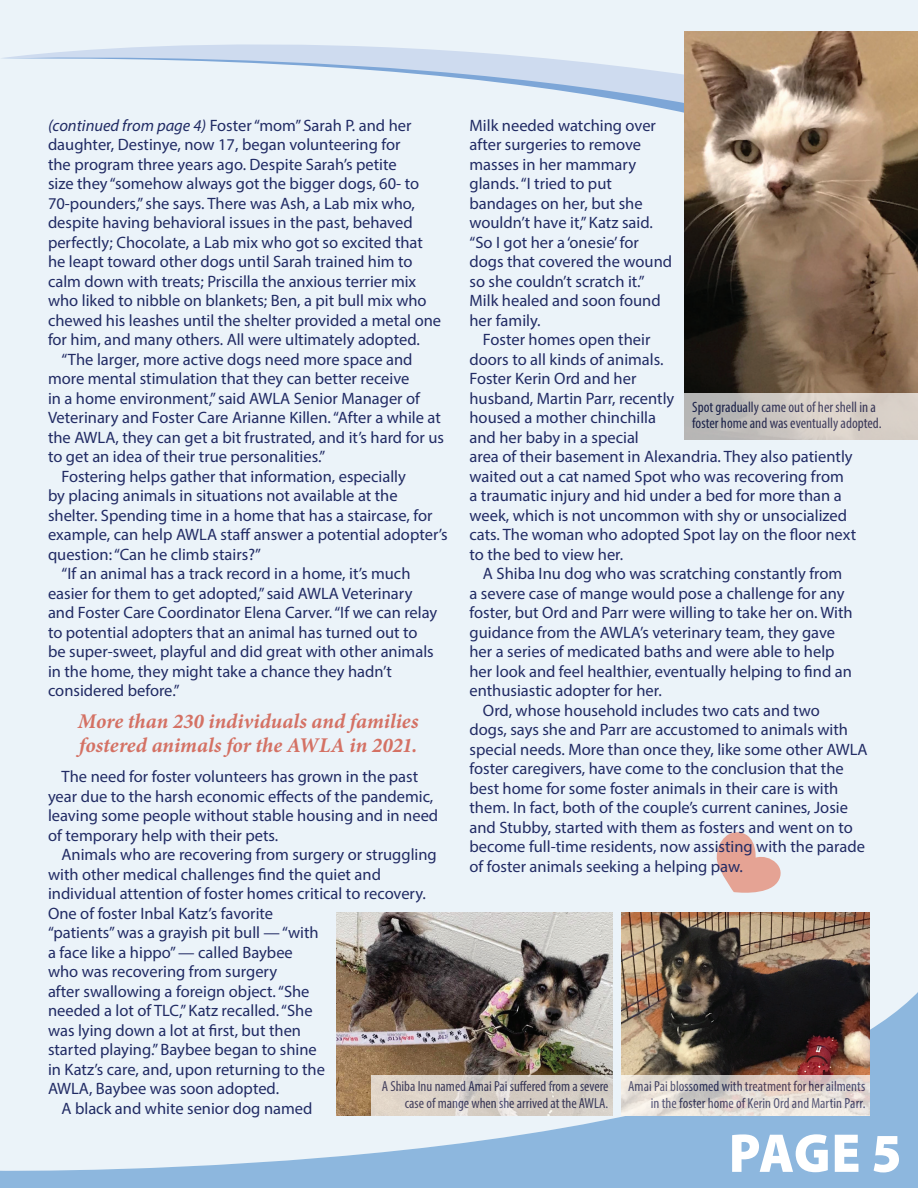
<style>
.page{position:relative;width:918px;height:1188px;background:#ebf3f9}
.page>*{position:absolute;margin:0;border:0;box-sizing:border-box;transform-origin:0 0}
.t1{font:900 55.2px "Myriad Pro";color:#fff;scale:.95 1}
.t2{font:italic 700 21px/24.8px "Minion Pro";color:#d47164}
.t3{font:16.5px/19.5px "Myriad Pro";color:#212b64}
.t4{font:condensed 15px/16.5px "Myriad Pro";color:#212b64}
.t5{font:condensed 14.7px/16.5px "Myriad Pro";color:#212b64;text-align:right}
.s1{font-style:italic}
</style>
<div class="page">
<svg style="left:0;top:992px;width:918px;height:196px"></svg>
<svg style="left:716px;top:832px;width:65px;height:61px"></svg>
<svg style="left:1px;top:39px;width:684px;height:167px"></svg>
<img style="left:621px;top:912px;width:249px;height:164px">
<img style="left:685px;top:31px;width:233px;height:362px">
<svg style="left:685px;top:393px;width:233px;height:47px;fill:#d4cbc4"></svg>
<svg style="left:621px;top:1076px;width:249px;height:40px"></svg>
<img style="left:336px;top:912px;width:277px;height:204px">
<svg style="left:371px;top:1076px;width:242px;height:40px;fill:#d7d0c6"></svg>
<p class="t3" style="left:48px;top:115px;width:365px"><span class="s1">(continued from page 4)</span> Foster “mom” Sarah P. and her</p>
<p class="t3" style="left:48px;top:135px;width:354px">daughter, Destinye, now 17, began volunteering for</p>
<p class="t3" style="left:48px;top:154px;width:350px">the program three years ago. Despite Sarah’s petite</p>
<p class="t3" style="left:48px;top:174px;width:373px">size they “somehow always got the bigger dogs, 60- to</p>
<p class="t3" style="left:48px;top:193px;width:368px">70-pounders,” she says. There was Ash, a Lab mix who,</p>
<p class="t3" style="left:48px;top:213px;width:366px">despite having behavioral issues in the past, behaved</p>
<p class="t3" style="left:48px;top:232px;width:377px">perfectly; Chocolate, a Lab mix who got so excited that</p>
<p class="t3" style="left:48px;top:252px;width:366px">he leapt toward other dogs until Sarah trained him to</p>
<p class="t3" style="left:48px;top:271px;width:370px">calm down with treats; Priscilla the anxious terrier mix</p>
<p class="t3" style="left:48px;top:291px;width:380px">who liked to nibble on blankets; Ben, a pit bull mix who</p>
<p class="t3" style="left:48px;top:310px;width:395px">chewed his leashes until the shelter provided a metal one</p>
<p class="t3" style="left:48px;top:330px;width:373px">for him, and many others. All were ultimately adopted.</p>
<p class="t3" style="left:61px;top:349px;width:353px">“The larger, more active dogs need more space and</p>
<p class="t3" style="left:48px;top:369px;width:363px">more mental stimulation that they can better receive</p>
<p class="t3" style="left:48px;top:388px;width:374px">in a home environment,” said AWLA Senior Manager of</p>
<p class="t3" style="left:48px;top:408px;width:394px">Veterinary and Foster Care Arianne Killen. “After a while at</p>
<p class="t3" style="left:48px;top:427px;width:397px">the AWLA, they can get a bit frustrated, and it’s hard for us</p>
<p class="t3" style="left:48px;top:447px;width:279px">to get an idea of their true personalities.”</p>
<p class="t3" style="left:61px;top:466px;width:346px">Fostering helps gather that information, especially</p>
<p class="t3" style="left:48px;top:486px;width:351px">by placing animals in situations not available at the</p>
<p class="t3" style="left:48px;top:505px;width:386px">shelter. Spending time in a home that has a staircase, for</p>
<p class="t3" style="left:48px;top:525px;width:401px">example, can help AWLA staff answer a potential adopter’s</p>
<p class="t3" style="left:48px;top:544px;width:214px">question: “Can he climb stairs?”</p>
<p class="t3" style="left:61px;top:564px;width:351px">“If an animal has a track record in a home, it’s much</p>
<p class="t3" style="left:48px;top:583px;width:366px">easier for them to get adopted,” said AWLA Veterinary</p>
<p class="t3" style="left:48px;top:603px;width:391px">and Foster Care Coordinator Elena Carver. “If we can relay</p>
<p class="t3" style="left:48px;top:622px;width:371px">to potential adopters that an animal has turned out to</p>
<p class="t3" style="left:48px;top:642px;width:387px">be super-sweet, playful and did great with other animals</p>
<p class="t3" style="left:48px;top:661px;width:345px">in the home, they might take a chance they hadn’t</p>
<p class="t3" style="left:48px;top:681px;width:133px">considered before.”</p>
<p class="t2" style="left:78px;top:708px;width:342px">More than 230 individuals and families fostered animals for the AWLA in 2021.</p>
<p class="t3" style="left:48px;top:767px;width:392px;text-indent:13px">The need for foster volunteers has grown in the past year due to the harsh economic effects of the pandemic, leaving some people without stable housing and in need of temporary help with their pets.</p>
<p class="t3" style="left:62px;top:845px;width:377px">Animals who are recovering from surgery or struggling</p>
<p class="t3" style="left:48px;top:864px;width:334px">with other medical challenges find the quiet and</p>
<p class="t3" style="left:48px;top:884px;width:380px">individual attention of foster homes critical to recovery.</p>
<p class="t3" style="left:48px;top:903px;width:227px">One of foster Inbal Katz’s favorite</p>
<p class="t3" style="left:48px;top:923px;width:272px">“patients” was a grayish pit bull — “with</p>
<p class="t3" style="left:48px;top:942px;width:246px">a face like a hippo” — called Baybee</p>
<p class="t3" style="left:48px;top:962px;width:231px">who was recovering from surgery</p>
<p class="t3" style="left:48px;top:981px;width:263px">after swallowing a foreign object. “She</p>
<p class="t3" style="left:48px;top:1001px;width:266px">needed a lot of TLC,” Katz recalled. “She</p>
<p class="t3" style="left:48px;top:1020px;width:255px">was lying down a lot at first, but then</p>
<p class="t3" style="left:48px;top:1040px;width:270px">started playing.” Baybee began to shine</p>
<p class="t3" style="left:48px;top:1059px;width:278px">in Katz’s care, and, upon returning to the</p>
<p class="t3" style="left:48px;top:1079px;width:233px">AWLA, Baybee was soon adopted.</p>
<p class="t3" style="left:62px;top:1098px;width:252px">A black and white senior dog named</p>
<p class="t3" style="left:469px;top:115px;width:204px">Milk needed watching over after surgeries to remove masses in her mammary glands. “I tried to put bandages on her, but she wouldn’t have it,” Katz said. “So I got her a ‘onesie’ for dogs that covered the wound so she couldn’t scratch it.”<br>Milk healed and soon found her family.</p>
<p class="t3" style="left:469px;top:330px;width:388px;text-indent:13px">Foster homes open their<br>doors to all kinds of animals.<br>Foster Kerin Ord and her<br>husband, Martin Parr, recently<br>housed a mother chinchilla<br>and her baby in a special<br>area of their basement in Alexandria. They also patiently waited out a cat named Spot who was recovering from<br>a traumatic injury and hid under a bed for more than a week, which is not uncommon with shy or unsocialized cats. The woman who adopted Spot lay on the floor next to the bed to view her.</p>
<p class="t3" style="left:483px;top:564px;width:361px">A Shiba Inu dog who was scratching constantly from</p>
<p class="t3" style="left:469px;top:583px;width:377px">a severe case of mange would pose a challenge for any</p>
<p class="t3" style="left:469px;top:603px;width:385px">foster, but Ord and Parr were willing to take her on. With</p>
<p class="t3" style="left:469px;top:622px;width:367px">guidance from the AWLA’s veterinary team, they gave</p>
<p class="t3" style="left:469px;top:642px;width:367px">her a series of medicated baths and were able to help</p>
<p class="t3" style="left:469px;top:661px;width:384px">her look and feel healthier, eventually helping to find an</p>
<p class="t3" style="left:469px;top:681px;width:194px">enthusiastic adopter for her.</p>
<p class="t3" style="left:483px;top:700px;width:338px">Ord, whose household includes two cats and two</p>
<p class="t3" style="left:469px;top:720px;width:380px">dogs, says she and Parr are accustomed to animals with</p>
<p class="t3" style="left:469px;top:739px;width:400px">special needs. More than once they, like some other AWLA</p>
<p class="t3" style="left:469px;top:759px;width:376px">foster caregivers, have come to the conclusion that the</p>
<p class="t3" style="left:469px;top:778px;width:370px">best home for some foster animals in their care is with</p>
<p class="t3" style="left:469px;top:798px;width:380px">them. In fact, both of the couple’s current canines, Josie</p>
<p class="t3" style="left:469px;top:817px;width:385px">and Stubby, started with them as fosters and went on to</p>
<p class="t3" style="left:469px;top:837px;width:397px">become full-time residents, now assisting with the parade</p>
<p class="t3" style="left:469px;top:856px;width:275px">of foster animals seeking a helping paw.</p>
<p class="t4" style="left:692px;top:398px;width:191px">Spot gradually came out of her shell in a foster home and was eventually adopted.</p>
<p class="t5" style="left:382px;top:1078px;width:228px">A Shiba Inu named Amai Pai suffered from a severe case of mange when she arrived at the AWLA.</p>
<p class="t5" style="left:628px;top:1078px;width:239px">Amai Pai blossomed with treatment for her ailments in the foster home of Kerin Ord and Martin Parr.</p>
<h1 class="t1" style="left:729px;top:1116px;width:183px">PAGE 5</h1>
</div>
